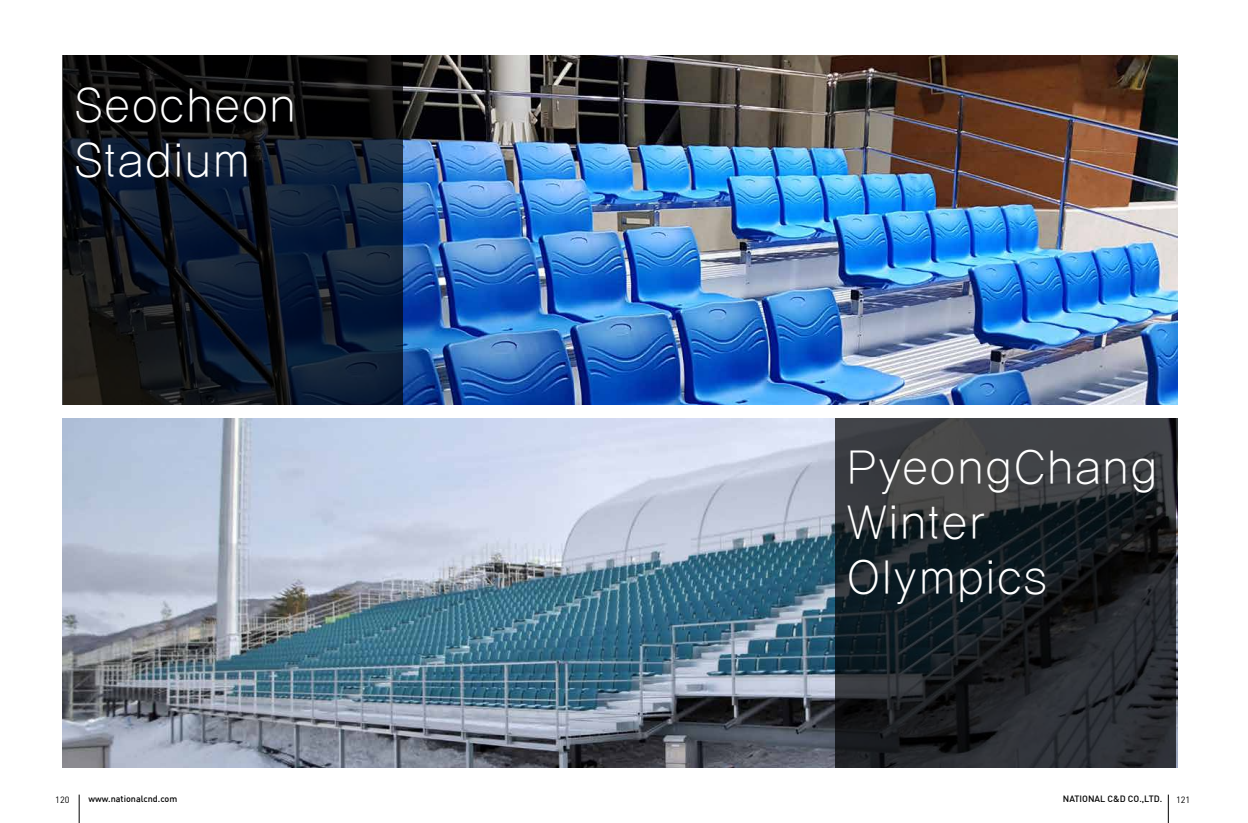
<style>
.page{position:relative;width:1248px;height:823px;background:#fff}
.page>*{position:absolute;margin:0;border:0;box-sizing:border-box;transform-origin:0 0}
.t1{font:50px/55px "YDIYGO110 KSCPC EUC H";color:#fff;scale:.95 1}
.t2{font:500 9px "DIN";color:#000}
.t3{font:9px "DIN";color:#000}
</style>
<div class="page">
<svg style="left:79px;top:794px;width:1px;height:28px"></svg>
<img style="left:403px;top:55px;width:773px;height:349px">
<img style="left:62px;top:418px;width:1114px;height:348px">
<svg style="left:62px;top:55px;width:341px;height:349px;background:#0e1521"></svg>
<svg style="left:835px;top:418px;width:340px;height:348px;background:#24282d"></svg>
<svg style="left:1167px;top:794px;width:1px;height:28px"></svg>
<p class="t1" style="left:74px;top:79px;width:236px">Seocheon<br>Stadium</p>
<p class="t1" style="left:846px;top:441px;width:330px">PyeongChang<br>Winter<br>Olympics</p>
<p class="t3" style="left:55px;top:794px;width:16px">120</p>
<p class="t2" style="left:89px;top:792px;width:90px">www.nationalcnd.com</p>
<p class="t2" style="left:1062px;top:792px;width:101px">NATIONAL C&amp;D CO.,LTD.</p>
<p class="t3" style="left:1175px;top:794px;width:16px">121</p>
</div>
